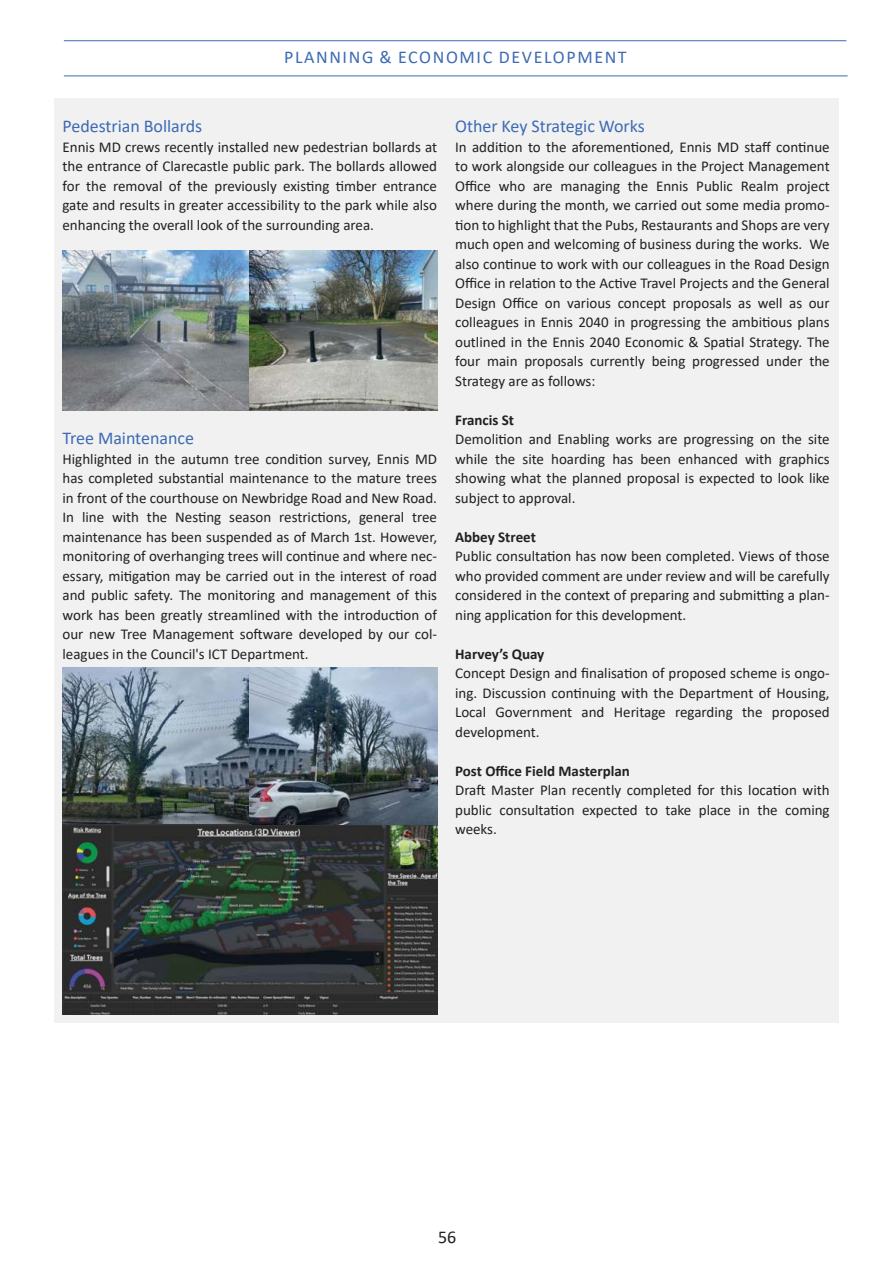
<style>
.page{position:relative;width:893px;height:1263px;background:#fff}
.page>*{position:absolute;margin:0;border:0;box-sizing:border-box;transform-origin:0 0}
.t1{font:18px "Calibri";color:#3d6ab2}
.t2{font:18px "Calibri";letter-spacing:.09em;color:#3d6ab2}
.t3{font:18px "Calibri";color:#221f1f}
.t4{font:15px/19.5px "Calibri";color:#221f1f;text-align:justify}
.t5{font:700 15px "Calibri";color:#221f1f}
</style>
<div class="page">
<hr style="left:64px;top:76px;width:784px;height:1px;background:#3d6ab2">
<hr style="left:64px;top:40px;width:782px;height:1px;background:#3d6ab2">
<div style="left:54px;top:98px;width:784px;height:925px;background:#f1f1f2"></div>
<img style="left:63px;top:251px;width:374px;height:159px">
<img style="left:63px;top:668px;width:374px;height:346px">
<p class="t2" style="left:284px;top:49px;width:344px">PLANNING &amp; ECONOMIC DEVELOPMENT</p>
<p class="t1" style="left:63px;top:114px;width:141px">Pedestrian Bollards</p>
<p class="t4" style="left:63px;top:136px;width:376px">Ennis MD crews recently installed new pedestrian bollards at the entrance of Clarecastle public park. The bollards allowed for the removal of the previously existing timber entrance gate and results in greater accessibility to the park while also enhancing the overall look of the surrounding area.</p>
<p class="t1" style="left:63px;top:429px;width:133px">Tree Maintenance</p>
<p class="t4" style="left:63px;top:448px;width:376px">Highlighted in the autumn tree condition survey, Ennis MD has completed substantial maintenance to the mature trees in front of the courthouse on Newbridge Road and New Road.<br>In line with the Nesting season restrictions, general tree maintenance has been suspended as of March 1st. However, monitoring of overhanging trees will continue and where nec&shy;essary, mitigation may be carried out in the interest of road and public safety. The monitoring and management of this work has been greatly streamlined with the introduction of our new Tree Management software developed by our col&shy;leagues in the Council's ICT Department.</p>
<p class="t1" style="left:455px;top:114px;width:191px">Other Key Strategic Works</p>
<p class="t4" style="left:455px;top:136px;width:376px">In addition to the aforementioned, Ennis MD staff continue to work alongside our colleagues in the Project Management Office who are managing the Ennis Public Realm project where during the month, we carried out some media promo&shy;tion to highlight that the Pubs, Restaurants and Shops are very much open and welcoming of business during the works. We also continue to work with our colleagues in the Road Design Office in relation to the Active Travel Projects and the General Design Office on various concept proposals as well as our colleagues in Ennis 2040 in progressing the ambitious plans outlined in the Ennis 2040 Economic &amp; Spatial Strategy. The four main proposals currently being progressed under the Strategy are as follows:</p>
<p class="t5" style="left:455px;top:414px;width:60px">Francis St</p>
<p class="t4" style="left:455px;top:429px;width:376px">Demolition and Enabling works are progressing on the site while the site hoarding has been enhanced with graphics showing what the planned proposal is expected to look like subject to approval.</p>
<p class="t5" style="left:455px;top:531px;width:82px">Abbey Street</p>
<p class="t4" style="left:455px;top:546px;width:376px">Public consultation has now been completed. Views of those who provided comment are under review and will be carefully considered in the context of preparing and submitting a plan&shy;ning application for this development.</p>
<p class="t5" style="left:455px;top:648px;width:91px">Harvey’s Quay</p>
<p class="t4" style="left:455px;top:663px;width:376px">Concept Design and finalisation of proposed scheme is ongo&shy;ing. Discussion continuing with the Department of Housing, Local Government and Heritage regarding the proposed development.</p>
<p class="t5" style="left:455px;top:760px;width:176px">Post Office Field Masterplan</p>
<p class="t4" style="left:455px;top:780px;width:376px">Draft Master Plan recently completed for this location with public consultation expected to take place in the coming weeks.</p>
<p class="t3" style="left:438px;top:1224px;width:20px">56</p>
</div>
